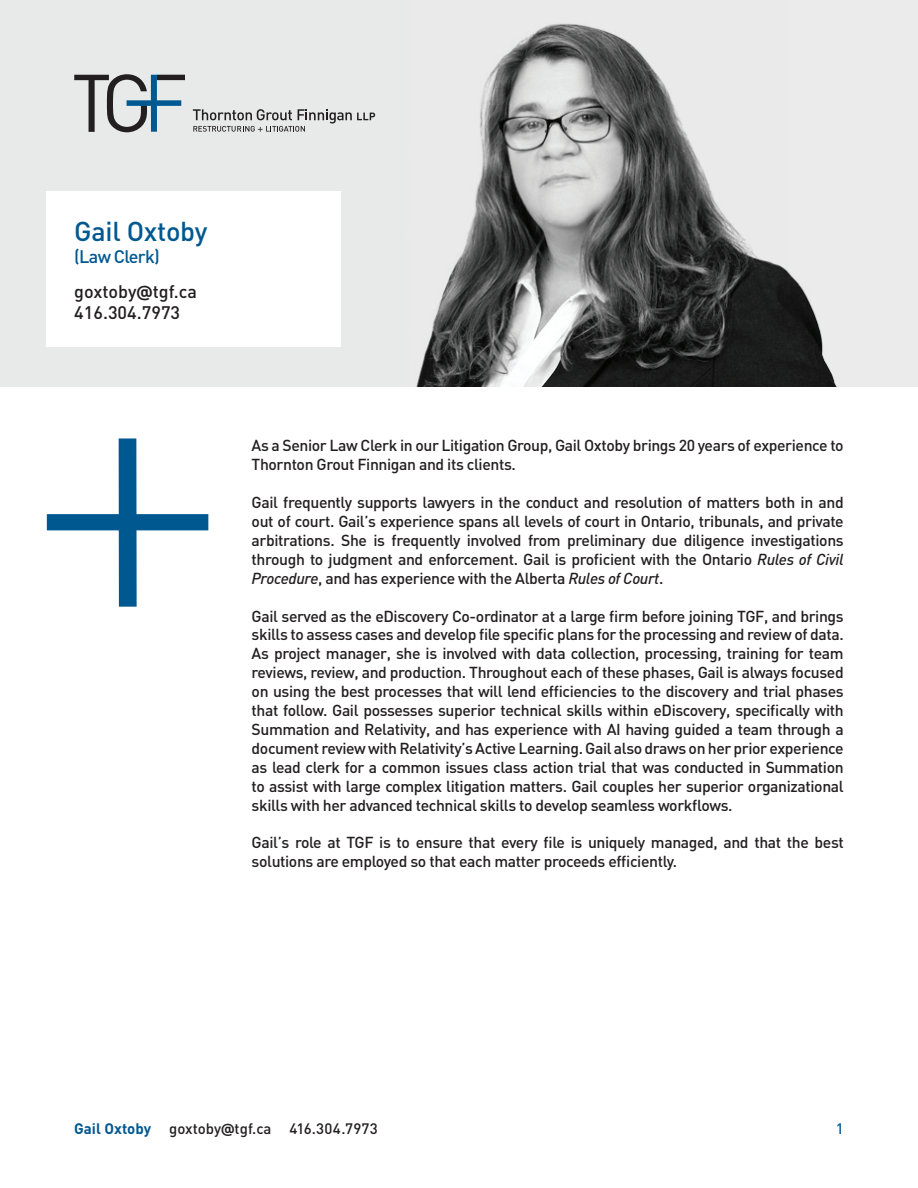
<style>
.page{position:relative;width:918px;height:1188px;background:#fff}
.page>*{position:absolute;margin:0;border:0;box-sizing:border-box;transform-origin:0 0}
.t1{font:500 27px "DIN";letter-spacing:-.01em;color:#005890}
.t2{font:500 18px/35.1px "DIN";color:#231f20}
.t3{font:500 15.75px/18.9px "DIN";letter-spacing:-.025em;color:#231f20}
.t4{font:500 15px "DIN";color:#231f20}
.t5{font:500 15px "DIN";color:#005890}
.s1{color:#005890}
.s2{font-family:"DIN2014";font-weight:600}
.s3{font-style:italic}
.s4{font-weight:700;color:#005890}
</style>
<div class="page">
<img style="left:0;top:0;width:918px;height:387px">
<div style="left:47px;top:191px;width:294px;height:156px;background:#fff"></div>
<div style="left:156px;top:75px;width:29px;height:5px;background:#231f20"></div>
<svg style="left:193px;top:109px;width:182px;height:23px"></svg>
<svg style="left:74px;top:74px;width:107px;height:58px"></svg>
<svg style="left:47px;top:438px;width:161px;height:169px"></svg>
<h1 class="t1" style="left:74px;top:214px;width:135px">Gail Oxtoby</h1>
<p class="t2" style="left:74px;top:238px;width:124px"><span class="s1">(Law Clerk) </span>goxtoby<span class="s2">@</span>tgf.ca</p>
<p class="t2" style="left:74px;top:295px;width:107px">416.304.7973</p>
<p class="t3" style="left:252px;top:436px;width:594px">As a Senior Law Clerk in our Litigation Group, Gail Oxtoby brings 20 years of experience to<br>Thornton Grout Finnigan and its clients.</p>
<p class="t3" style="left:252px;top:493px;width:594px;text-align:justify">Gail frequently supports lawyers in the conduct and resolution of matters both in and out of court. Gail’s experience spans all levels of court in Ontario, tribunals, and private arbitrations. She is frequently involved from preliminary due diligence investigations through to judgment and enforcement. Gail is proficient with the Ontario <span class="s3">Rules of Civil Procedure</span>, and has experience with the Alberta <span class="s3">Rules of Court</span>.</p>
<p class="t3" style="left:252px;top:606px;width:594px;text-align:justify">Gail served as the eDiscovery Co-ordinator at a large firm before joining TGF, and brings skills to assess cases and develop file specific plans for the processing and review of data.<br>As project manager, she is involved with data collection, processing, training for team reviews, review, and production. Throughout each of these phases, Gail is always focused on using the best processes that will lend efficiencies to the discovery and trial phases that follow. Gail possesses superior technical skills within eDiscovery, specifically with Summation and Relativity, and has experience with AI having guided a team through a document review with Relativity’s Active Learning. Gail also draws on her prior experience as lead clerk for a common issues class action trial that was conducted in Summation to assist with large complex litigation matters. Gail couples her superior organizational skills with her advanced technical skills to develop seamless workflows.</p>
<p class="t3" style="left:252px;top:833px;width:594px">Gail’s role at TGF is to ensure that every file is uniquely managed, and that the best solutions are employed so that each matter proceeds efficiently.</p>
<p class="t4" style="left:74px;top:1119px;width:305px"><span class="s4">Gail Oxtoby</span> goxtoby<span class="s2">@</span>tgf.ca 416.304.7973</p>
<p class="t5" style="left:836px;top:1119px;width:9px">1</p>
</div>
